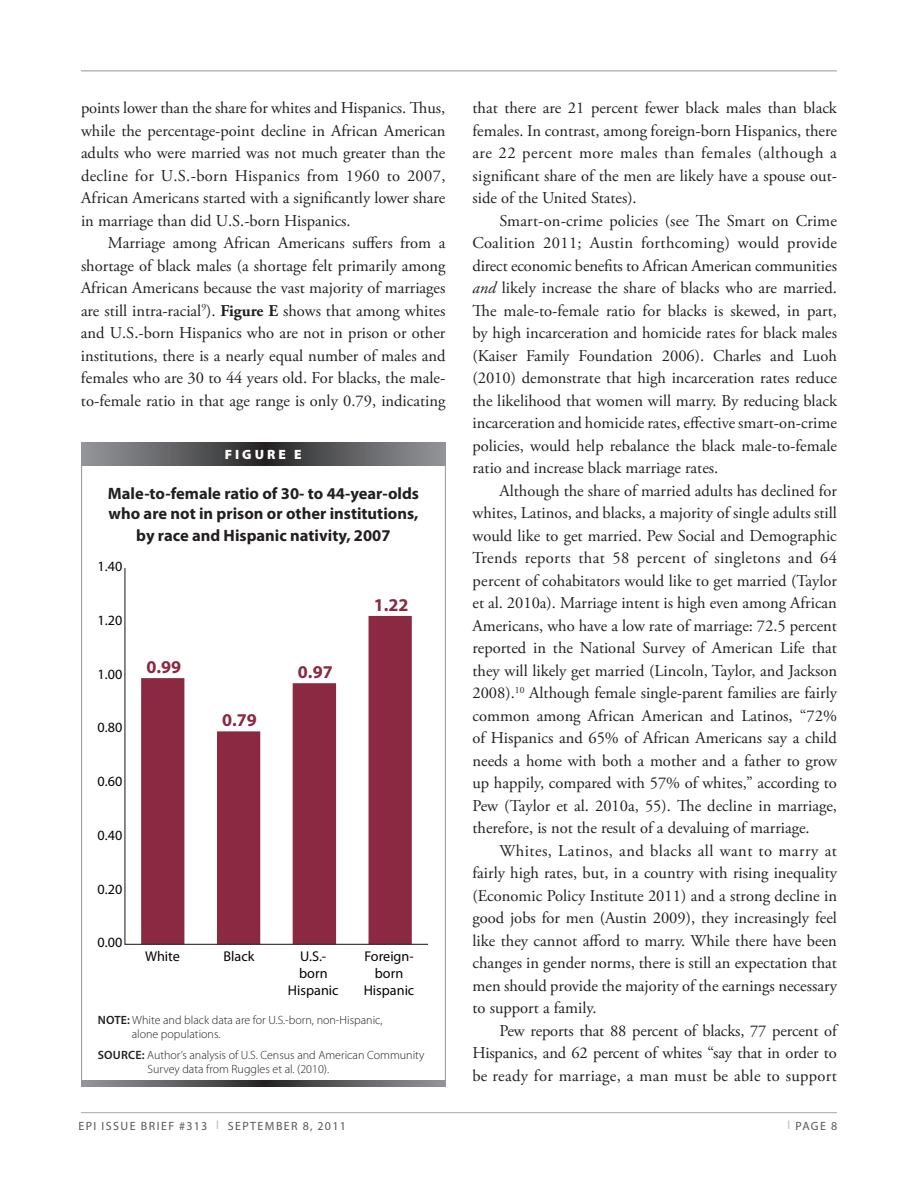
<style>
.page{position:relative;width:918px;height:1188px;background:#fff}
.page>*{position:absolute;margin:0;border:0;box-sizing:border-box;transform-origin:0 0}
.t1{font:700 18px "Myriad Pro";color:#8c2942}
.t2{font:16.5px/22.5px "Adobe Garamond Pro";color:#231f20;text-align:justify}
.t3{font:700 16.5px/19.8px "Myriad Pro";color:#231f20}
.t4{font:14.25px/17.1px "Myriad Pro";color:#040503;text-align:center}
.t5{font:900 13.5px "Myriad Pro";letter-spacing:.22em;color:#fff}
.t6{font:300 12px/14.4px "Myriad Pro";color:#231f20}
.t7{font:12px "Myriad Pro";letter-spacing:.12em;color:#57585a}
.s1{font-weight:700}
.s2{font-weight:600}
.s3{font-style:italic}
.s4{color:#bcbdc0}
</style>
<div class="page">
<hr style="left:81px;top:1112px;width:756px;height:1px;background:#a8a9ad">
<hr style="left:81px;top:70px;width:756px;height:1px;background:#939598">
<div style="left:81px;top:443px;width:365px;height:642px;background:#fff;border:1px solid #939598"></div>
<svg style="left:81px;top:442px;width:365px;height:24px;background:#5f6062"></svg>
<svg style="left:81px;top:1081px;width:365px;height:6px;background:#5f6062"></svg>
<svg style="left:124px;top:568px;width:304px;height:377px"></svg>
<p class="t2" style="left:81px;top:97px;width:366px">points lower than the share for whites and Hispanics. Thus, while the percentage-point decline in African American adults who were married was not much greater than the decline for U.S.-born Hispanics from 1960 to 2007, African Americans started with a significantly lower share in marriage than did U.S.-born Hispanics.</p>
<p class="t2" style="left:81px;top:232px;width:366px;text-indent:27px">Marriage among African Americans suffers from a shortage of black males (a shortage felt primarily among African Americans because the vast majority of marriages are still intra-racial<sup>9</sup>). <span class="s1">Figure E</span> shows that among whites and U.S.-born Hispanics who are not in prison or other institutions, there is a nearly equal number of males and females who are 30 to 44 years old. For blacks, the male&shy;to-female ratio in that age range is only 0.79, indicating</p>
<p class="t5" style="left:225px;top:447px;width:78px">FIGURE E</p>
<p class="t3" style="left:108px;top:483px;width:313px">Male-to-female ratio of 30- to 44-year-olds who are not in prison or other institutions,</p>
<p class="t3" style="left:136px;top:525px;width:256px">by race and Hispanic nativity, 2007</p>
<p class="t4" style="left:98px;top:558px;width:26px">1.40</p>
<p class="t4" style="left:98px;top:611px;width:26px">1.20</p>
<p class="t4" style="left:98px;top:665px;width:26px">1.00</p>
<p class="t4" style="left:98px;top:719px;width:26px">0.80</p>
<p class="t4" style="left:98px;top:773px;width:26px">0.60</p>
<p class="t4" style="left:98px;top:826px;width:26px">0.40</p>
<p class="t4" style="left:98px;top:880px;width:26px">0.20</p>
<p class="t4" style="left:98px;top:934px;width:26px">0.00</p>
<p class="t1" style="left:146px;top:655px;width:36px">0.99</p>
<p class="t1" style="left:222px;top:709px;width:36px">0.79</p>
<p class="t1" style="left:298px;top:660px;width:36px">0.97</p>
<p class="t1" style="left:374px;top:593px;width:36px">1.22</p>
<p class="t4" style="left:145px;top:948px;width:36px">White</p>
<p class="t4" style="left:224px;top:948px;width:32px">Black</p>
<p class="t4" style="left:288px;top:948px;width:52px">u.s.- born<br>Hispanic</p>
<p class="t4" style="left:364px;top:948px;width:52px">Foreign&shy;born<br>Hispanic</p>
<p class="t6" style="left:132px;top:1013px;width:252px;text-indent:-34px"><span class="s2">NOTE:</span> White and black data are for U.S.-born, non-Hispanic, alone populations.</p>
<p class="t6" style="left:147px;top:1048px;width:278px;text-indent:-50px"><span class="s2">SOURCE:</span> Author’s analysis of U.S. Census and American Community<br>Survey data from Ruggles et al. (2010).</p>
<p class="t2" style="left:472px;top:97px;width:366px">that there are 21 percent fewer black males than black females. In contrast, among foreign-born Hispanics, there are 22 percent more males than females (although a significant share of the men are likely have a spouse out&shy;side of the United States).</p>
<p class="t2" style="left:472px;top:210px;width:366px;text-indent:27px">Smart-on-crime policies (see The Smart on Crime Coalition 2011; Austin forthcoming) would provide direct economic benefits to African American communities <span class="s3">and</span> likely increase the share of blacks who are married.<br>The male-to-female ratio for blacks is skewed, in part, by high incarceration and homicide rates for black males (Kaiser Family Foundation 2006). Charles and Luoh (2010) demonstrate that high incarceration rates reduce the likelihood that women will marry. By reducing black incarceration and homicide rates, effective smart-on-crime policies, would help rebalance the black male-to-female ratio and increase black marriage rates.</p>
<p class="t2" style="left:472px;top:480px;width:366px;text-indent:27px">Although the share of married adults has declined for whites, Latinos, and blacks, a majority of single adults still would like to get married. Pew Social and Demographic Trends reports that 58 percent of singletons and 64 percent of cohabitators would like to get married (Taylor et al. 2010a). Marriage intent is high even among African Americans, who have a low rate of marriage: 72.5 percent reported in the National Survey of American Life that they will likely get married (Lincoln, Taylor, and Jackson 2008).<sup>10</sup> Although female single-parent families are fairly common among African American and Latinos, “72% of Hispanics and 65% of African Americans say a child needs a home with both a mother and a father to grow up happily, compared with 57% of whites,” according to Pew (Taylor et al. 2010a, 55). The decline in marriage, therefore, is not the result of a devaluing of marriage.</p>
<p class="t2" style="left:472px;top:840px;width:366px;text-indent:27px">Whites, Latinos, and blacks all want to marry at fairly high rates, but, in a country with rising inequality (Economic Policy Institute 2011) and a strong decline in good jobs for men (Austin 2009), they increasingly feel like they cannot afford to marry. While there have been changes in gender norms, there is still an expectation that men should provide the majority of the earnings necessary to support a family.</p>
<p class="t2" style="left:472px;top:1020px;width:366px;text-indent:27px">Pew reports that 88 percent of blacks, 77 percent of Hispanics, and 62 percent of whites “say that in order to be ready for marriage, a man must be able to support</p>
<p class="t7" style="left:78px;top:1119px;width:31px">EPI ISSU</p>
<p class="t7" style="left:130px;top:1119px;width:218px">E BRI EF #313 <span class="s4">l</span> september 8, 2011</p>
<p class="t7" style="left:788px;top:1119px;width:51px"><span class="s4">l</span> Page 8</p>
</div>
